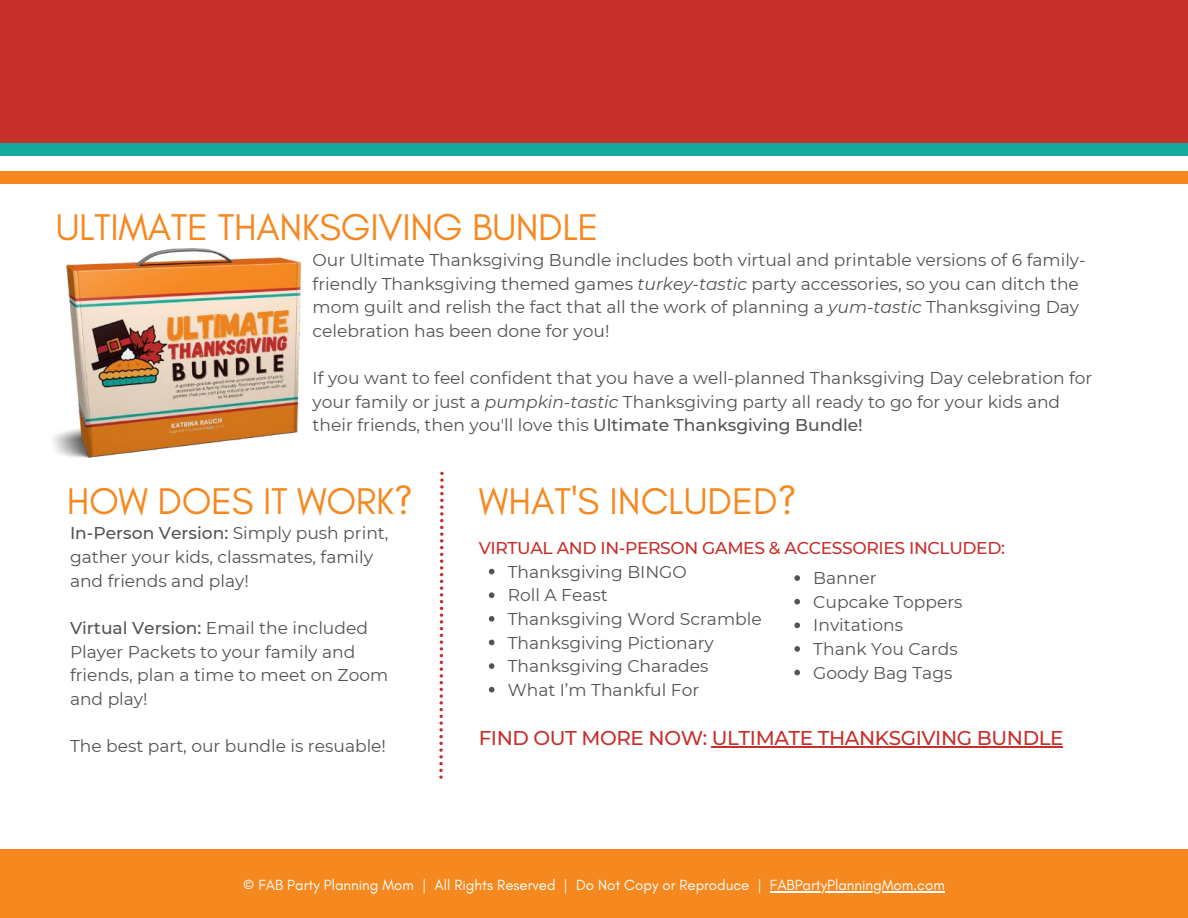
<style>
.page{position:relative;width:1188px;height:918px;background:#fff}
.page>*{position:absolute;margin:0;border:0;box-sizing:border-box;transform-origin:0 0}
.t1{font:37.95px "Glacial Indifference";letter-spacing:-.01em;color:#f68820}
.t2{font:500 19.95px "Montserrat";letter-spacing:-.02em;color:#c6302c}
.t3{font:17.1px/23.7px "Montserrat";color:#545454}
.t4{font:500 17.1px "Montserrat";letter-spacing:-.02em;color:#c6302c}
.t5{font:15px "Glacial Indifference";color:#fff}
.s1{font-style:italic}
.s2{font-weight:500}
</style>
<div class="page">
<svg style="left:439px;top:472px;width:5px;height:307px"></svg>
<div style="left:0;top:850px;width:1188px;height:68px;background:#f68820"></div>
<div style="left:0;top:0;width:1188px;height:142px;background:#c6302c"></div>
<div style="left:0;top:171px;width:1188px;height:13px;background:#f68820"></div>
<div style="left:0;top:143px;width:1188px;height:13px;background:#17aa9f"></div>
<img style="left:53px;top:249px;width:247px;height:209px">
<svg style="left:489px;top:569px;width:5px;height:5px"></svg>
<svg style="left:489px;top:592px;width:5px;height:6px"></svg>
<svg style="left:489px;top:616px;width:5px;height:6px"></svg>
<svg style="left:489px;top:640px;width:5px;height:5px"></svg>
<svg style="left:489px;top:663px;width:5px;height:6px"></svg>
<svg style="left:489px;top:687px;width:5px;height:6px"></svg>
<hr style="left:712px;top:747px;width:351px;height:1px;background:#c6302c">
<hr style="left:770px;top:891px;width:175px;height:1px;background:#fff">
<svg style="left:794px;top:575px;width:6px;height:6px"></svg>
<svg style="left:794px;top:599px;width:6px;height:5px"></svg>
<svg style="left:794px;top:622px;width:6px;height:6px"></svg>
<svg style="left:794px;top:646px;width:6px;height:6px"></svg>
<svg style="left:794px;top:670px;width:6px;height:5px"></svg>
<h1 class="t1" style="left:56px;top:204px;width:544px">ULTIMATE THANKSGIVING BUNDLE</h1>
<p class="t3" style="left:313px;top:248px;width:775px">Our Ultimate Thanksgiving Bundle includes both virtual and printable versions of 6 family&shy;friendly Thanksgiving themed games <span class="s1">turkey-tastic</span> party accessories, so you can ditch the mom guilt and relish the fact that all the work of planning a <span class="s1">yum-tastic</span> Thanksgiving Day celebration has been done for you!</p>
<p class="t3" style="left:313px;top:366px;width:781px">If you want to feel confident that you have a well-planned Thanksgiving Day celebration for your family or just a <span class="s1">pumpkin-tastic</span> Thanksgiving party all ready to go for your kids and their friends, then you'll love this <span class="s2">Ultimate Thanksgiving Bundle!</span></p>
<h1 class="t1" style="left:67px;top:478px;width:348px">HOW DOES IT WORK?</h1>
<h1 class="t1" style="left:479px;top:478px;width:319px">WHAT'S INCLUDED?</h1>
<p class="t3" style="left:70px;top:521px;width:320px"><span class="s2">In-Person Version:</span> Simply push print, gather your kids, classmates, family and friends and play!</p>
<p class="t3" style="left:70px;top:616px;width:320px"><span class="s2">Virtual Version:</span> Email the included<br>Player Packets to your family and friends, plan a time to meet on Zoom and play!</p>
<p class="t3" style="left:70px;top:734px;width:318px">The best part, our bundle is resuable!</p>
<p class="t4" style="left:479px;top:538px;width:528px">VIRTUAL AND IN-PERSON GAMES &amp; ACCESSORIES INCLUDED:</p>
<p class="t3" style="left:508px;top:560px;width:255px">Thanksgiving BINGO<br>Roll A Feast<br>Thanksgiving Word Scramble<br>Thanksgiving Pictionary<br>Thanksgiving Charades<br>What I’m Thankful For</p>
<p class="t3" style="left:813px;top:566px;width:151px">Banner<br>Cupcake Toppers<br>Invitations<br>Thank You Cards<br>Goody Bag Tags</p>
<p class="t2" style="left:479px;top:726px;width:586px">FIND OUT MORE NOW: ULTIMATE THANKSGIVING BUNDLE</p>
<p class="t5" style="left:243px;top:876px;width:703px">© FAB Party Planning Mom | All Rights Reserved | Do Not Copy or Reproduce | FABPartyPlanningMom.com</p>
</div>
